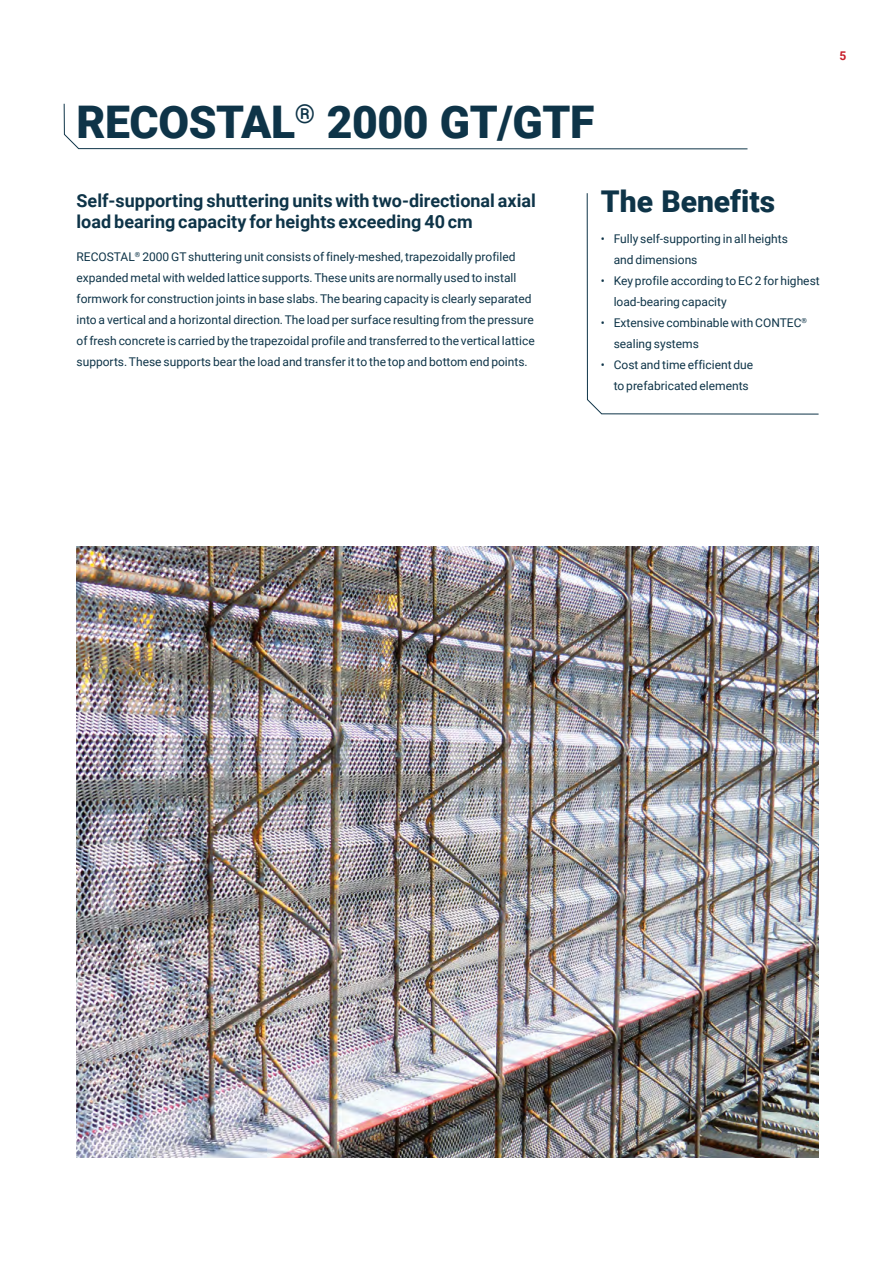
<style>
.page{position:relative;width:893px;height:1263px;background:#fff}
.page>*{position:absolute;margin:0;border:0;box-sizing:border-box;transform-origin:0 0}
.t1{font:900 45px "Roboto";letter-spacing:-.01em;color:#0e3448}
.t2{font:900 30px "Roboto";color:#0e3448}
.t3{font:700 18px/21px "Roboto";color:#0e3448}
.t4{font:12px/21px "Roboto";color:#0e3448}
.t5{font:700 12px "Roboto";color:#c81e2a}
</style>
<div class="page">
<svg style="left:63px;top:103px;width:685px;height:47px"></svg>
<svg style="left:586px;top:193px;width:233px;height:222px"></svg>
<img style="left:77px;top:546px;width:742px;height:612px">
<h1 class="t1" style="left:77px;top:90px;width:520px">RECOSTAL<sup>®</sup> 2000 GT/GTF</h1>
<h3 class="t3" style="left:77px;top:189px;width:461px">Self-supporting shuttering units with two-directional axial load bearing capacity for heights exceeding 40 cm</h3>
<p class="t4" style="left:77px;top:246px;width:460px">RECOSTAL<sup>®</sup> 2000 GT shuttering unit consists of finely-meshed, trapezoidally profiled expanded metal with welded lattice supports. These units are normally used to install formwork for construction joints in base slabs. The bearing capacity is clearly separated into a vertical and a horizontal direction. The load per surface resulting from the pressure of fresh concrete is carried by the trapezoidal profile and transferred to the vertical lattice supports. These supports bear the load and transfer it to the top and bottom end points.</p>
<h2 class="t2" style="left:601px;top:180px;width:176px">The Benefits</h2>
<p class="t4" style="left:614px;top:228px;width:176px;text-indent:-13px">• Fully self-supporting in all heights and dimensions</p>
<p class="t4" style="left:614px;top:270px;width:208px;text-indent:-13px">• Key profile according to EC 2 for highest load-bearing capacity</p>
<p class="t4" style="left:614px;top:312px;width:195px;text-indent:-13px">• Extensive combinable with CONTEC<sup>® </sup>sealing systems</p>
<p class="t4" style="left:614px;top:354px;width:141px;text-indent:-13px">• Cost and time efficient due to prefabricated elements</p>
<p class="t5" style="left:839px;top:47px;width:8px">5</p>
</div>
